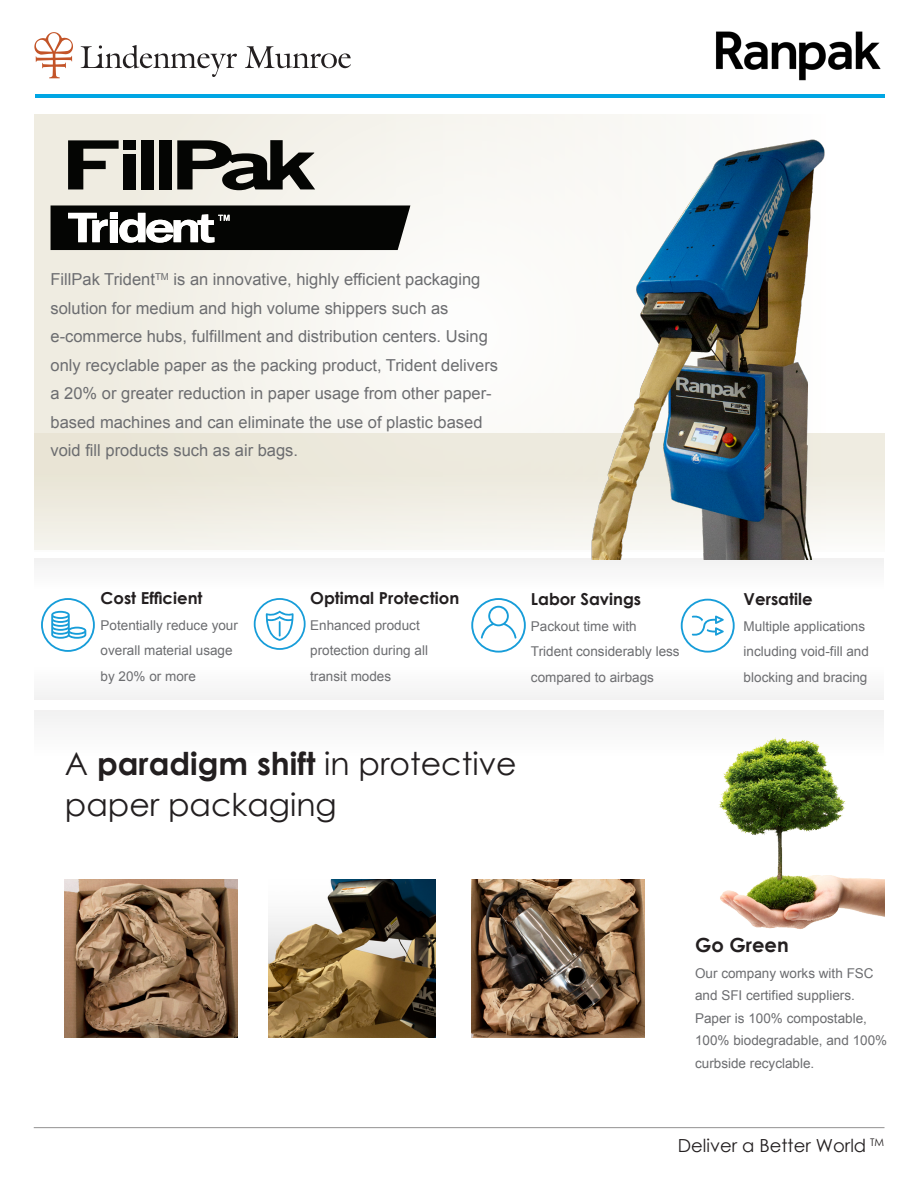
<style>
.page{position:relative;width:918px;height:1188px;background:#fff}
.page>*{position:absolute;margin:0;border:0;box-sizing:border-box;transform-origin:0 0}
.t1{font:31.5px/40.5px "Century Gothic";color:#231f20}
.t2{font:700 19.5px "Century Gothic";color:#231f20}
.t3{font:18px "Century Gothic";color:#231f20}
.t4{font:16.5px/28.5px "Arial";color:#6c6d70}
.t5{font:700 16.5px "Century Gothic";color:#231f20}
.t6{font:13.5px/25.5px "Arial";color:#6c6d70}
.s1{font-weight:700}
</style>
<div class="page">
<hr style="left:35px;top:95px;width:807px;height:3px;background:#00a6e4">
<hr style="left:568px;top:95px;width:316px;height:3px;background:#00a6e4">
<img style="left:716px;top:31px;width:165px;height:50px">
<hr style="left:34px;top:1127px;width:851px;height:1px;background:#231f20">
<div style="left:35px;top:115px;width:851px;height:435px;background:linear-gradient(to right,#f0ede3,#fff)"></div>
<div style="left:35px;top:433px;width:849px;height:118px;background:linear-gradient(to bottom,#e8e4d4,#f5f4ed)"></div>
<div style="left:35px;top:710px;width:849px;height:59px;background:#f8f8f8"></div>
<div style="left:35px;top:657px;width:849px;height:43px;background:#fafafa"></div>
<div style="left:35px;top:558px;width:849px;height:40px;background:#f9f9f9"></div>
<img style="left:471px;top:879px;width:173px;height:158px">
<img style="left:65px;top:879px;width:172px;height:158px">
<img style="left:268px;top:879px;width:168px;height:158px">
<img style="left:719px;top:737px;width:165px;height:192px">
<img style="left:538px;top:132px;width:348px;height:427px">
<svg style="left:68px;top:140px;width:51px;height:49px;background:#7c7a74"></svg>
<svg style="left:177px;top:140px;width:138px;height:50px;background:#6e6e69"></svg>
<div style="left:141px;top:140px;width:13px;height:49px;background:#040503"></div>
<div style="left:123px;top:154px;width:13px;height:35px;background:#040503"></div>
<div style="left:123px;top:140px;width:13px;height:10px;background:#040503"></div>
<div style="left:159px;top:140px;width:13px;height:49px;background:#040503"></div>
<svg style="left:51px;top:205px;width:359px;height:45px;background:#31312f"></svg>
<svg style="left:254px;top:598px;width:52px;height:52px"></svg>
<svg style="left:41px;top:598px;width:54px;height:54px"></svg>
<svg style="left:471px;top:598px;width:55px;height:55px"></svg>
<svg style="left:681px;top:599px;width:54px;height:54px"></svg>
<svg style="left:34px;top:32px;width:39px;height:46px"></svg>
<svg style="left:81px;top:45px;width:156px;height:32px"></svg>
<svg style="left:245px;top:46px;width:106px;height:22px"></svg>
<p class="t4" style="left:51px;top:265px;width:449px">FillPak Trident<sup>TM</sup> is an innovative, highly efficient packaging solution for medium and high volume shippers such as e-commerce hubs, fulfillment and distribution centers. Using only recyclable paper as the packing product, Trident delivers a 20% or greater reduction in paper usage from other paper&shy;based machines and can eliminate the use of plastic based void fill products such as air bags.</p>
<p class="t5" style="left:101px;top:586px;width:103px">Cost Efficient</p>
<p class="t6" style="left:101px;top:612px;width:139px">Potentially reduce your overall material usage by 20% or more</p>
<p class="t5" style="left:310px;top:586px;width:151px">Optimal Protection</p>
<p class="t6" style="left:310px;top:612px;width:119px">Enhanced product protection during all transit modes</p>
<p class="t5" style="left:531px;top:587px;width:112px">Labor Savings</p>
<p class="t6" style="left:531px;top:614px;width:150px">Packout time with<br>Trident considerably less compared to airbags</p>
<p class="t1" style="left:65px;top:743px;width:453px">A <span class="s1">paradigm shift</span> in protective paper packaging</p>
<p class="t5" style="left:744px;top:587px;width:70px">Versatile</p>
<p class="t6" style="left:744px;top:614px;width:127px">Multiple applications including void-fill and blocking and bracing</p>
<p class="t2" style="left:695px;top:931px;width:95px">Go Green</p>
<p class="t6" style="left:695px;top:962px;width:194px;line-height:22.5px">Our company works with FSC and SFI certified suppliers.<br>Paper is 100% compostable,<br>100% biodegradable, and 100% curbside recyclable.</p>
<p class="t3" style="left:678px;top:1133px;width:208px">Deliver a Better World <sup>TM</sup></p>
</div>
